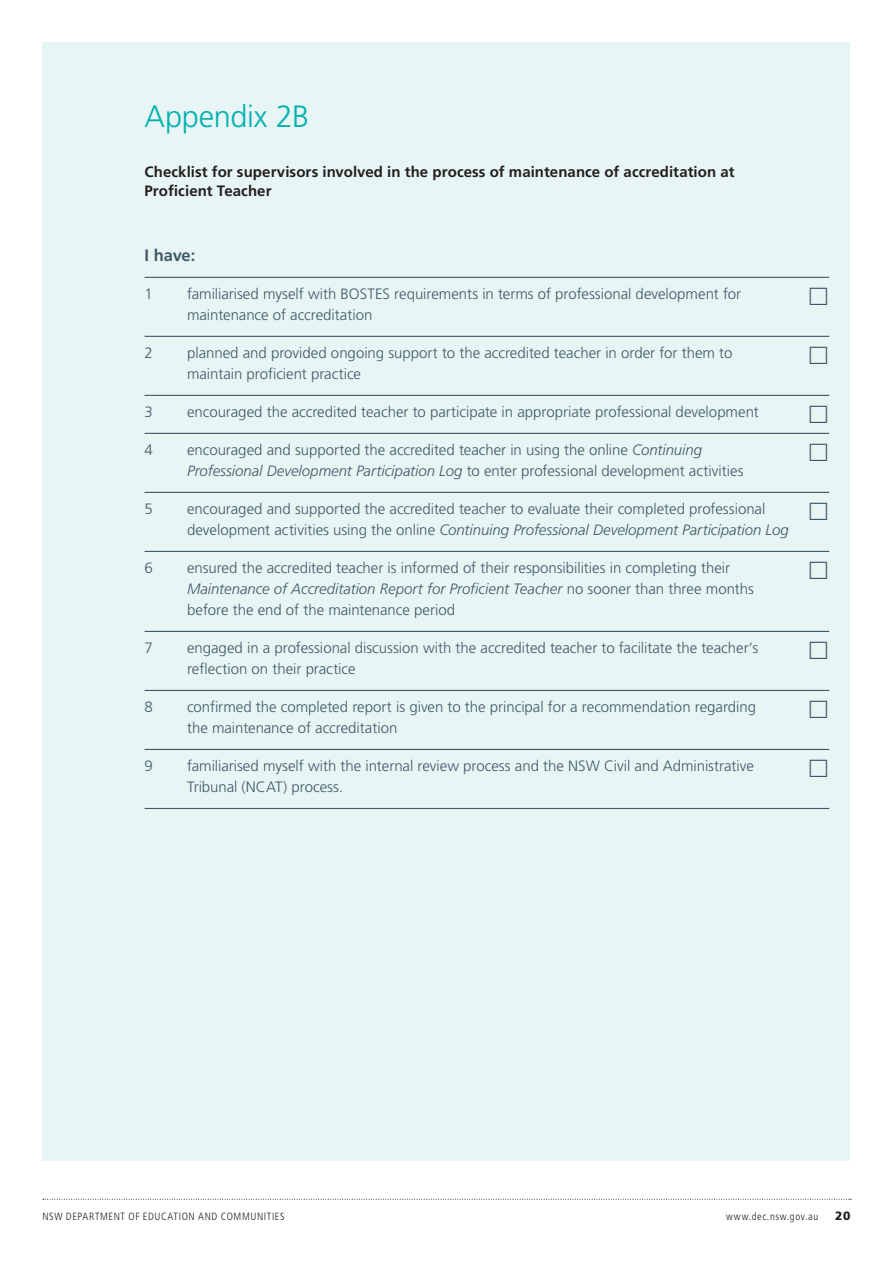
<style>
.page{position:relative;width:893px;height:1263px;background:#fff}
.page>*{position:absolute;margin:0;border:0;box-sizing:border-box;transform-origin:0 0}
._4_2_Body_copy_head{font:300 30.75px "Frutiger LT Std";letter-spacing:-.01em;color:#00b1b0}
._6_0_Table_header{font:700 16.5px "Frutiger LT Std";color:#405968}
._6_1_Table_copy_II{font:300 15px/21px "Frutiger LT Std";color:#405968}
._4_3_Body_copy_sub_h{font:700 15px/18.8px "Frutiger LT Std";letter-spacing:.005em;color:#231f20}
.t1{font:900 12px "Frutiger LT Std";color:#231f20}
.t2{font:300 condensed 10.5px "Frutiger LT Std";letter-spacing:.06em;color:#231f20}
.s1{font-style:italic}
</style>
<div class="page">
<svg style="left:43px;top:1199px;width:808px;height:1px"></svg>
<div style="left:43px;top:43px;width:807px;height:1118px;background:#e7f5f4"></div>
<hr style="left:145px;top:277px;width:684px;height:1px;background:#405968">
<hr style="left:145px;top:336px;width:684px;height:1px;background:#405968">
<hr style="left:145px;top:395px;width:684px;height:1px;background:#405968">
<hr style="left:145px;top:433px;width:684px;height:1px;background:#405968">
<hr style="left:145px;top:492px;width:684px;height:1px;background:#405968">
<hr style="left:145px;top:551px;width:684px;height:1px;background:#405968">
<hr style="left:145px;top:631px;width:684px;height:1px;background:#405968">
<hr style="left:145px;top:690px;width:684px;height:1px;background:#405968">
<hr style="left:145px;top:749px;width:684px;height:1px;background:#405968">
<hr style="left:145px;top:808px;width:684px;height:1px;background:#405968">
<p class="_4_2_Body_copy_head" style="left:145px;top:99px;width:166px">Appendix 2B</p>
<p class="_4_3_Body_copy_sub_h" style="left:145px;top:163px;width:592px">Checklist for supervisors involved in the process of maintenance of accreditation at<br>Proficient Teacher</p>
<p class="_6_0_Table_header" style="left:145px;top:246px;width:52px">I have:</p>
<p class="_6_1_Table_copy_II" style="left:145px;top:284px;width:10px">1</p>
<p class="_6_1_Table_copy_II" style="left:187px;top:284px;width:555px">familiarised myself with BOSTES requirements in terms of professional development for maintenance of accreditation</p>
<p class="_6_1_Table_copy_II" style="left:145px;top:343px;width:10px">2</p>
<p class="_6_1_Table_copy_II" style="left:187px;top:343px;width:547px">planned and provided ongoing support to the accredited teacher in order for them to maintain proficient practice</p>
<p class="_6_1_Table_copy_II" style="left:145px;top:402px;width:10px">3</p>
<p class="_6_1_Table_copy_II" style="left:187px;top:402px;width:573px">encouraged the accredited teacher to participate in appropriate professional development</p>
<p class="_6_1_Table_copy_II" style="left:145px;top:440px;width:10px">4</p>
<p class="_6_1_Table_copy_II" style="left:187px;top:440px;width:558px">encouraged and supported the accredited teacher in using the online <span class="s1">Continuing<br>Professional Development Participation Log</span> to enter professional development activities</p>
<p class="_6_1_Table_copy_II" style="left:145px;top:499px;width:10px">5</p>
<p class="_6_1_Table_copy_II" style="left:187px;top:499px;width:603px">encouraged and supported the accredited teacher to evaluate their completed professional development activities using the online <span class="s1">Continuing Professional Development Participation Log</span></p>
<p class="_6_1_Table_copy_II" style="left:145px;top:558px;width:10px">6</p>
<p class="_6_1_Table_copy_II" style="left:187px;top:558px;width:568px">ensured the accredited teacher is informed of their responsibilities in completing their<br><span class="s1">Maintenance of Accreditation Report for Proficient Teacher</span> no sooner than three months before the end of the maintenance period</p>
<p class="_6_1_Table_copy_II" style="left:145px;top:638px;width:10px">7</p>
<p class="_6_1_Table_copy_II" style="left:187px;top:638px;width:573px">engaged in a professional discussion with the accredited teacher to facilitate the teacher’s reflection on their practice</p>
<p class="_6_1_Table_copy_II" style="left:145px;top:697px;width:10px">8</p>
<p class="_6_1_Table_copy_II" style="left:187px;top:697px;width:570px">confirmed the completed report is given to the principal for a recommendation regarding the maintenance of accreditation</p>
<p class="_6_1_Table_copy_II" style="left:145px;top:756px;width:10px">9</p>
<p class="_6_1_Table_copy_II" style="left:187px;top:756px;width:568px">familiarised myself with the internal review process and the NSW Civil and Administrative<br>Tribunal (NCAT) process.</p>
<p class="t2" style="left:43px;top:1211px;width:244px">NSW DEPARTMENT OF EDUCATION AND COMMUNITIES</p>
<p class="t2" style="left:726px;top:1211px;width:94px">www.dec.nsw.gov.au</p>
<p class="t1" style="left:835px;top:1208px;width:17px">20</p>
</div>
